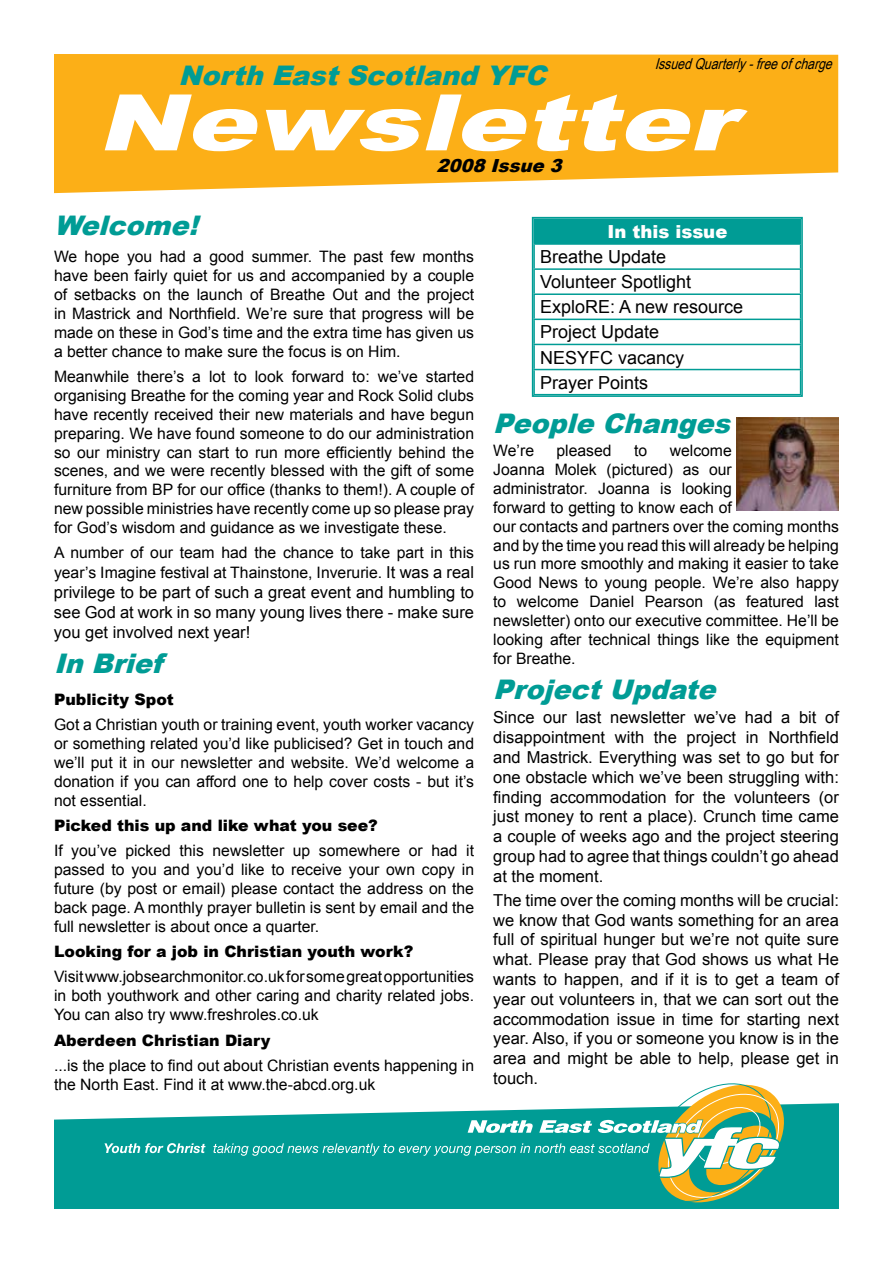
<style>
.page{position:relative;width:893px;height:1263px;background:#fff}
.page>*{position:absolute;margin:0;border:0;box-sizing:border-box;transform-origin:0 0}
.t1{font:italic 900 78px "Arial";color:#fff;scale:1.35 1}
.t2{font:italic 900 27px "Arial";color:#009c95}
.t3{font:18px/25px "Arial";color:#000}
.t4{font:900 18px "Arial";color:#fff}
.t5{font:italic 900 18px "Arial";color:#000}
.t6{font:16.5px/19.8px "Arial";color:#000;text-align:justify}
.t7{font:15.75px/18.9px "Arial";color:#000;text-align:justify}
.t8{font:900 15.75px "Arial";color:#000}
.t9{font:italic 15px "Arial Narrow";color:#000}
.s1{font-size:16.5px}
</style>
<div class="page">
<svg style="left:54px;top:1103px;width:785px;height:106px;background:#1da7a1"></svg>
<svg style="left:105px;top:1143px;width:101px;height:10px"></svg>
<svg style="left:213px;top:1083px;width:580px;height:126px"></svg>
<svg style="left:54px;top:54px;width:784px;height:139px;background:#fcb528"></svg>
<div style="left:534px;top:219px;width:267px;height:25px;background:#009c95"></div>
<hr style="left:533px;top:243px;width:268px;height:2px;background:#009c95">
<hr style="left:533px;top:268px;width:268px;height:2px;background:#009c95">
<hr style="left:533px;top:293px;width:268px;height:2px;background:#009c95">
<hr style="left:533px;top:319px;width:268px;height:1px;background:#009c95">
<hr style="left:533px;top:344px;width:268px;height:1px;background:#009c95">
<hr style="left:533px;top:369px;width:268px;height:1px;background:#009c95">
<div style="left:532px;top:217px;width:271px;height:180px;border:2px solid #009c95"></div>
<img style="left:736px;top:418px;width:103px;height:93px">
<p class="t9" style="left:655px;top:53px;width:184px">IssuedQuarterly-freeofcharge</p>
<h2 class="t2" style="left:179px;top:55px;width:379px">NorthEastScotlandYFC</h2>
<h1 class="t1" style="left:97px;top:66px;width:495px">Newsletter</h1>
<p class="t5" style="left:437px;top:152px;width:133px">2008Issue3</p>
<h2 class="t2" style="left:54px;top:206px;width:155px">Welcome!</h2>
<p class="t7" style="left:54px;top:247px;width:422px">We hope you had a good summer. The past few months have been fairly quiet for us and accompanied by a couple of setbacks on the launch of Breathe Out and the project in Mastrick and Northfield. We’re sure that progress will be made on these in God’s time and the extra time has given us a better chance to make sure the focus is on Him.</p>
<p class="t7" style="left:54px;top:367px;width:422px">Meanwhile there’s a lot to look forward to: we’ve started organising Breathe for the coming year and Rock Solid clubs have recently received their new materials and have begun preparing. We have found someone to do our administration so our ministry can start to run more efficiently behind the scenes, and we were recently blessed with the gift of some furniture from BP for our office (thanks to them!). A couple of new possible ministries have recently come up so please pray for God’s wisdom and guidance as we investigate these.</p>
<p class="t7" style="left:54px;top:543px;width:422px;line-height:19.8px">A number of our team had the chance to take part in this year’s Imagine festival at Thainstone, Inverurie. <span class="s1">It was a real</span></p>
<p class="t6" style="left:54px;top:582px;width:422px">privilege to be part of such a great event and humbling to see God at work in so many young lives there - make sure you get involved next year!</p>
<h2 class="t2" style="left:54px;top:644px;width:120px">InBrief</h2>
<p class="t8" style="left:54px;top:688px;width:121px">Publicity Spot</p>
<p class="t7" style="left:54px;top:715px;width:422px">Got a Christian youth or training event, youth worker vacancy or something related you’d like publicised? Get in touch and we’ll put it in our newsletter and website. We’d welcome a donation if you can afford one to help cover costs - but it’s not essential.</p>
<p class="t8" style="left:54px;top:814px;width:325px">Picked this up and like what you see?</p>
<p class="t7" style="left:54px;top:841px;width:422px">If you’ve picked this newsletter up somewhere or had it passed to you and you’d like to receive your own copy in future (by post or email) please contact the address on the back page. A monthly prayer bulletin is sent by email and the full newsletter is about once a quarter.</p>
<p class="t8" style="left:54px;top:940px;width:361px">Looking for a job in Christian youth work?</p>
<p class="t7" style="left:54px;top:968px;width:422px">Visit www.jobsearchmonitor.co.uk for some great opportunities in both youthwork and other caring and charity related jobs.<br>You can also try www.freshroles.co.uk</p>
<p class="t8" style="left:54px;top:1028px;width:218px">Aberdeen Christian Diary</p>
<p class="t7" style="left:54px;top:1056px;width:422px">...is the place to find out about Christian events happening in the North East. Find it at www.the-abcd.org.uk</p>
<p class="t4" style="left:607px;top:218px;width:121px">In this issue</p>
<p class="t3" style="left:540px;top:244px;width:205px">Breathe Update<br>Volunteer Spotlight<br>ExploRE: A new resource<br>Project Update<br>NESYFC vacancy<br>Prayer Points</p>
<h2 class="t2" style="left:493px;top:404px;width:248px">PeopleChanges</h2>
<p class="t7" style="left:493px;top:441px;width:42px">We’re</p>
<p class="t7" style="left:556px;top:441px;width:57px">pleased</p>
<p class="t7" style="left:634px;top:441px;width:15px">to</p>
<p class="t7" style="left:493px;top:441px;width:347px;text-align:left;text-indent:176px">welcome<br>Joanna Molek (pictured) as our<br>administrator. Joanna is looking<br>forward to getting to know each of<br>our contacts and partners over the coming months and by the time you read this will already be helping us run more smoothly and making it easier to take Good News to young people. We’re also happy to welcome Daniel Pearson (as featured last newsletter) onto our executive committee. He’ll be looking after technical things like the equipment for Breathe.</p>
<h2 class="t2" style="left:493px;top:670px;width:234px">ProjectUpdate</h2>
<p class="t6" style="left:493px;top:708px;width:347px">Since our last newsletter we’ve had a bit of disappointment with the project in Northfield and Mastrick. Everything was set to go but for one obstacle which we’ve been struggling with: finding accommodation for the volunteers (or just money to rent a place). Crunch time came a couple of weeks ago and the project steering group had to agree that things couldn’t go ahead at the moment.</p>
<p class="t6" style="left:493px;top:890px;width:347px">The time over the coming months will be crucial: we know that God wants something for an area full of spiritual hunger but we’re not quite sure what. Please pray that God shows us what He wants to happen, and if it is to get a team of year out volunteers in, that we can sort out the accommodation issue in time for starting next year. Also, if you or someone you know is in the area and might be able to help, please get in touch.</p>
</div>
